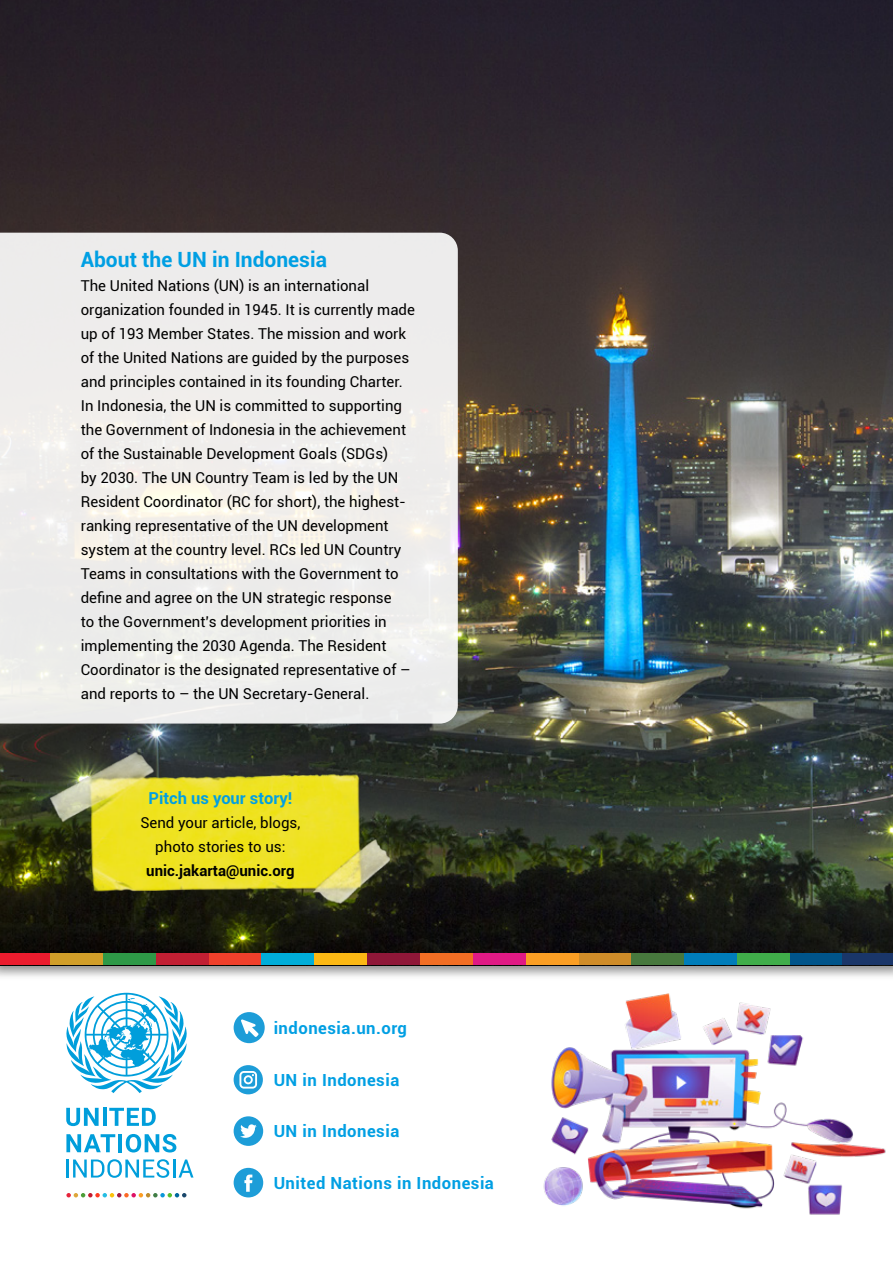
<style>
.page{position:relative;width:893px;height:1263px;background:#fff}
.page>*{position:absolute;margin:0;border:0;box-sizing:border-box;transform-origin:0 0}
.t1{font:700 21px "Roboto";color:#009fe3}
.t2{font:700 16.65px "Roboto";letter-spacing:.03em;color:#009fe3}
.t3{font:700 16.5px "Roboto";color:#009fe3}
.t4{font:15px/24px "Roboto";color:#000}
.t5{font:700 15px "Roboto";color:#000}
</style>
<div class="page">
<img style="left:0;top:0;width:893px;height:950px">
<svg style="left:234px;top:1012px;width:31px;height:31px"></svg>
<svg style="left:234px;top:1065px;width:29px;height:29px"></svg>
<svg style="left:234px;top:1116px;width:29px;height:30px"></svg>
<svg style="left:234px;top:1168px;width:29px;height:29px"></svg>
<svg style="left:66px;top:1193px;width:120px;height:4px"></svg>
<svg style="left:66px;top:993px;width:121px;height:100px"></svg>
<svg style="left:66px;top:1108px;width:33px;height:18px"></svg>
<hr style="left:103px;top:1108px;width:4px;height:18px;background:#009edb">
<svg style="left:109px;top:1108px;width:47px;height:18px"></svg>
<svg style="left:66px;top:1134px;width:49px;height:18px"></svg>
<hr style="left:118px;top:1134px;width:4px;height:18px;background:#009edb">
<svg style="left:126px;top:1134px;width:50px;height:18px"></svg>
<hr style="left:66px;top:1159px;width:3px;height:18px;background:#009edb">
<svg style="left:73px;top:1159px;width:120px;height:19px"></svg>
<img style="left:543px;top:993px;width:343px;height:222px">
<div style="left:0;top:233px;width:458px;height:490px;background:#eeedec"></div>
<div style="left:0;top:950px;width:893px;height:28px;background:#000;opacity:.35"></div>
<div style="left:0;top:954px;width:50px;height:11px;background:#eb1c2e"></div>
<div style="left:50px;top:954px;width:53px;height:11px;background:#d19e29"></div>
<div style="left:103px;top:954px;width:53px;height:11px;background:#2e9947"></div>
<div style="left:156px;top:954px;width:53px;height:11px;background:#c21f33"></div>
<div style="left:209px;top:954px;width:53px;height:11px;background:#f0402b"></div>
<div style="left:262px;top:954px;width:52px;height:11px;background:#00add9"></div>
<div style="left:314px;top:954px;width:53px;height:11px;background:#fcb814"></div>
<div style="left:367px;top:954px;width:53px;height:11px;background:#8f1738"></div>
<div style="left:420px;top:954px;width:53px;height:11px;background:#f26e24"></div>
<div style="left:473px;top:954px;width:53px;height:11px;background:#e01a85"></div>
<div style="left:526px;top:954px;width:53px;height:11px;background:#fa9e24"></div>
<div style="left:579px;top:954px;width:52px;height:11px;background:#cf8c29"></div>
<div style="left:631px;top:954px;width:53px;height:11px;background:#47783d"></div>
<div style="left:684px;top:954px;width:53px;height:11px;background:#007dba"></div>
<div style="left:737px;top:954px;width:53px;height:11px;background:#40ad4a"></div>
<div style="left:790px;top:954px;width:53px;height:11px;background:#00548a"></div>
<div style="left:843px;top:954px;width:50px;height:11px;background:#1a3669"></div>
<img style="left:48px;top:751px;width:346px;height:156px">
<h1 class="t1" style="left:81px;top:245px;width:248px">About the UN in Indonesia</h1>
<p class="t4" style="left:81px;top:273px;width:336px">The United Nations (UN) is an international organization founded in 1945. It is currently made up of 193 Member States. The mission and work of the United Nations are guided by the purposes and principles contained in its founding Charter.<br>In Indonesia, the UN is committed to supporting the Government of Indonesia in the achievement of the Sustainable Development Goals (SDGs)<br>by 2030. The UN Country Team is led by the UN Resident Coordinator (RC for short), the highest&shy;ranking representative of the UN development system at the country level. RCs led UN Country Teams in consultations with the Government to define and agree on the UN strategic response<br>to the Government’s development priorities in implementing the 2030 Agenda. The Resident Coordinator is the designated representative of – and reports to – the UN Secretary-General.</p>
<p class="t3" style="left:148px;top:787px;width:145px">Pitch us your story!</p>
<p class="t4" style="left:140px;top:810px;width:162px;text-align:center">Send your article, blogs, photo stories to us:</p>
<p class="t5" style="left:146px;top:860px;width:150px">unic.jakarta@unic.org</p>
<p class="t2" style="left:274px;top:1016px;width:135px">indonesia.un.org</p>
<p class="t2" style="left:274px;top:1068px;width:127px">UN in Indonesia</p>
<p class="t2" style="left:274px;top:1120px;width:127px">UN in Indonesia</p>
<p class="t2" style="left:274px;top:1171px;width:222px">United Nations in Indonesia</p>
</div>
